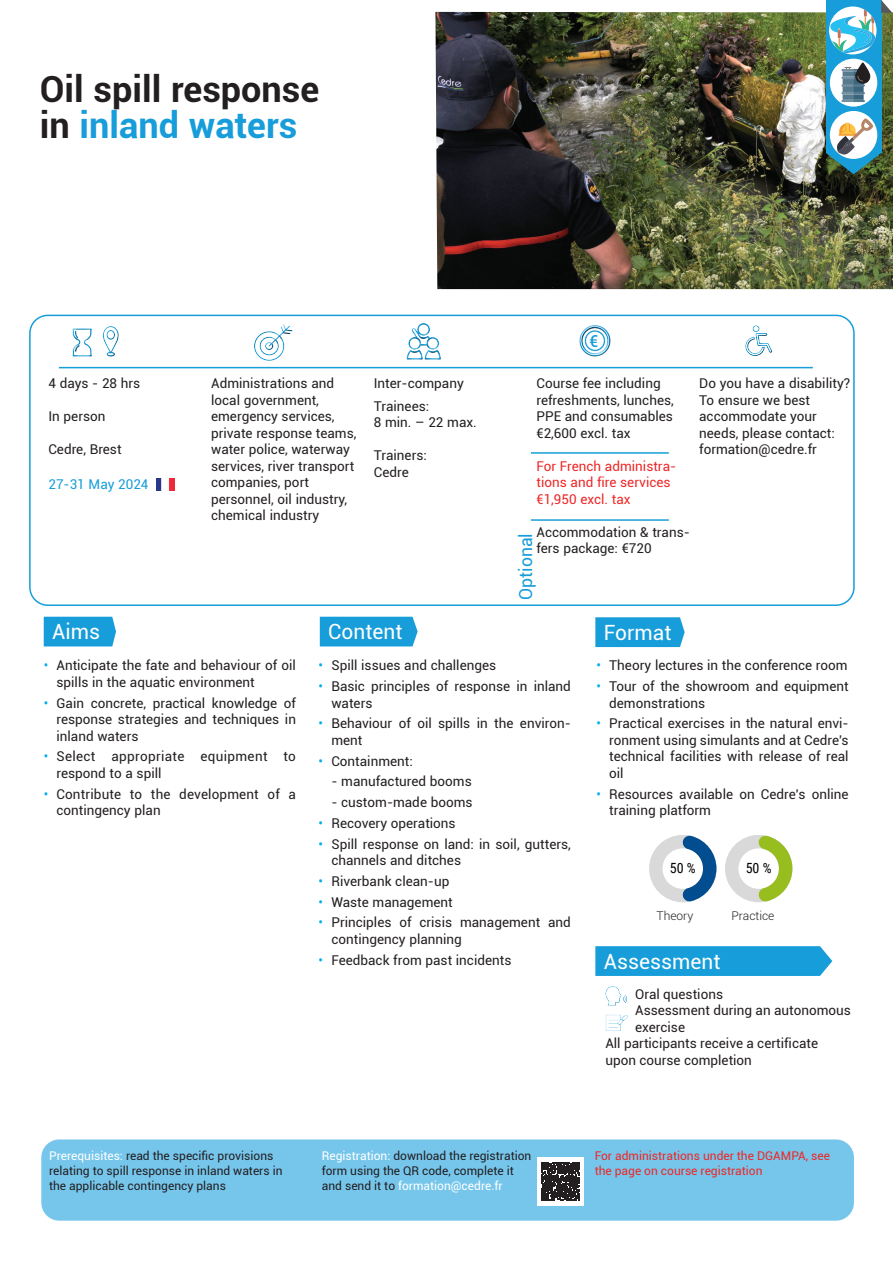
<style>
.page{position:relative;width:893px;height:1263px;background:#fff}
.page>*{position:absolute;margin:0;border:0;box-sizing:border-box;transform-origin:0 0}
.Titre_intitulé{font:700 36px "Roboto";color:#231f20}
.Titre_intitulé-2{font:700 36px "Roboto";color:#179dd9}
.Normal_e{font:21px "Roboto";color:#fff}
.t1{font:18px "Roboto";color:#179dd9}
.t2{font:500 16.5px "Roboto";color:#179dd9}
.t3{font:14.1px "Roboto Condensed";color:#000}
.Normal_e-2{font:13.5px/16.5px "Roboto";color:#231f20}
.Normal_e-3{font:13.5px/16.5px "Roboto";color:#ee2727}
.Normal_e-4{font:13.5px/16.5px "Roboto";letter-spacing:.025em;color:#231f20}
.Normal_e-5{font:13.5px "Roboto";color:#179dd9}
.t4{font:12px/15px "Roboto";color:#231f20}
.t5{font:12px/15px "Roboto";color:#ee2726}
.Normal_e-6{font:300 12px "Roboto";color:#231f20}
.s1{color:#231f20}
.s2{color:#00aeef}
.s3{color:#fff}
</style>
<div class="page">
<img style="left:435px;top:12px;width:458px;height:277px">
<div style="left:603px;top:1014px;width:25px;height:17px;background:#fff;opacity:.75"></div>
<div style="left:603px;top:1015px;width:25px;height:18px;background:#231f20;opacity:.75"></div>
<div style="left:404px;top:322px;width:37px;height:39px;background:#fff;opacity:.75"></div>
<div style="left:404px;top:324px;width:37px;height:37px;background:#231f20;opacity:.75"></div>
<div style="left:743px;top:325px;width:30px;height:33px;background:#231f20;opacity:.75"></div>
<div style="left:252px;top:323px;width:41px;height:40px;background:#231f20;opacity:.75"></div>
<div style="left:100px;top:325px;width:20px;height:33px;background:#fff;opacity:.75"></div>
<div style="left:102px;top:328px;width:18px;height:30px;background:#231f20;opacity:.75"></div>
<div style="left:70px;top:328px;width:23px;height:31px;background:#231f20;opacity:.75"></div>
<div style="left:577px;top:324px;width:34px;height:31px;background:#fff;opacity:.75"></div>
<div style="left:578px;top:327px;width:34px;height:32px;background:#231f20;opacity:.75"></div>
<svg style="left:649px;top:835px;width:67px;height:67px"></svg>
<svg style="left:725px;top:835px;width:67px;height:67px"></svg>
<div style="left:29px;top:315px;width:826px;height:291px;border:2px solid #179dd9;border-radius:18px"></div>
<hr style="left:59px;top:367px;width:754px;height:1px;background:#179dd9">
<hr style="left:531px;top:452px;width:138px;height:2px;background:#179dd9">
<hr style="left:531px;top:519px;width:138px;height:2px;background:#179dd9">
<div style="left:826px;top:0;width:55px;height:153px;background:#179dd9"></div>
<div style="left:605px;top:989px;width:24px;height:17px;background:#231f20;opacity:.75"></div>
<svg style="left:621px;top:994px;width:6px;height:9px"></svg>
<div style="left:830px;top:59px;width:47px;height:48px;background:#fff;border-radius:50%"></div>
<svg style="left:841px;top:63px;width:29px;height:39px"></svg>
<div style="left:830px;top:111px;width:47px;height:48px;background:#fff;border-radius:50%"></div>
<svg style="left:826px;top:118px;width:55px;height:56px"></svg>
<svg style="left:830px;top:0;width:62px;height:54px"></svg>
<div style="left:41px;top:1139px;width:813px;height:82px;background:#76c6ec;border-radius:18px"></div>
<div style="left:537px;top:1157px;width:47px;height:49px;background:#fff"></div>
<svg style="left:541px;top:1162px;width:39px;height:39px;background:#373435"></svg>
<div style="left:44px;top:617px;width:72px;height:29px;background:#179dd9"></div>
<div style="left:320px;top:617px;width:98px;height:29px;background:#179dd9"></div>
<svg style="left:595px;top:617px;width:90px;height:30px;background:#21a1da"></svg>
<svg style="left:595px;top:946px;width:237px;height:30px;background:#1ea0da"></svg>
<img style="left:156px;top:478px;width:18px;height:12px">
<p class="Titre_intitulé" style="left:40px;top:64px;width:281px">Oil spill response</p>
<p class="Titre_intitulé-2" style="left:40px;top:100px;width:259px"><span class="s1">in</span> inland waters</p>
<p class="t2" style="left:590px;top:329px;width:10px">€</p>
<p class="Normal_e-2" style="left:48px;top:375px;width:93px">4 days - 28 hrs</p>
<p class="Normal_e-2" style="left:48px;top:408px;width:59px">In person</p>
<p class="Normal_e-2" style="left:48px;top:441px;width:75px">Cedre, Brest</p>
<p class="Normal_e-5" style="left:48px;top:474px;width:102px">27-31 May 2024</p>
<p class="Normal_e-2" style="left:211px;top:375px;width:147px">Administrations and local government, emergency services, private response teams, water police, waterway services, river transport companies, port personnel, oil industry, chemical industry</p>
<p class="Normal_e-2" style="left:374px;top:375px;width:91px">Inter-company</p>
<p class="Normal_e-2" style="left:374px;top:397px;width:57px">Trainees:</p>
<p class="Normal_e-2" style="left:374px;top:414px;width:105px">8 min. – 22 max.</p>
<p class="Normal_e-2" style="left:374px;top:447px;width:55px">Trainers:</p>
<p class="Normal_e-2" style="left:374px;top:463px;width:36px">Cedre</p>
<p class="Normal_e-2" style="left:536px;top:375px;width:139px">Course fee including refreshments, lunches,<br>PPE and consumables</p>
<p class="Normal_e-2" style="left:536px;top:424px;width:96px">€2,600 excl. tax</p>
<p class="Normal_e-3" style="left:536px;top:457px;width:141px">For French administra&shy;tions and fire services</p>
<p class="Normal_e-3" style="left:536px;top:490px;width:96px">€1,950 excl. tax</p>
<p class="Normal_e-2" style="left:536px;top:523px;width:155px">Accommodation &amp; trans&shy;fers package: €720</p>
<p class="t1" style="left:513px;top:600px;width:68px;rotate:-90deg">Optional</p>
<p class="Normal_e" style="left:52px;top:617px;width:49px">Aims</p>
<p class="Normal_e" style="left:328px;top:617px;width:76px">Content</p>
<p class="Normal_e" style="left:604px;top:618px;width:69px">Format</p>
<p class="Normal_e-2" style="left:699px;top:375px;width:153px">Do you have a disability?</p>
<p class="Normal_e-2" style="left:699px;top:391px;width:137px">To ensure we best accommodate your needs, please contact: formation@cedre.fr</p>
<p class="Normal_e-2" style="left:56px;top:657px;width:241px;text-indent:-13px"><span class="s2">•</span> Anticipate the fate and behaviour of oil spills in the aquatic environment</p>
<p class="Normal_e-2" style="left:56px;top:694px;width:241px;text-align:justify;text-indent:-13px"><span class="s2">•</span> Gain concrete, practical knowledge of response strategies and techniques in inland waters</p>
<p class="Normal_e-4" style="left:56px;top:748px;width:241px;text-indent:-13px"><span class="s2">•</span> Select appropriate equipment to respond to a spill</p>
<p class="Normal_e-2" style="left:56px;top:785px;width:241px;text-indent:-13px"><span class="s2">•</span> Contribute to the development of a contingency plan</p>
<p class="Normal_e-2" style="left:319px;top:657px;width:179px"><span class="s2">•</span> Spill issues and challenges</p>
<p class="Normal_e-2" style="left:331px;top:677px;width:241px;text-indent:-13px"><span class="s2">•</span> Basic principles of response in inland waters</p>
<p class="Normal_e-2" style="left:331px;top:715px;width:241px;text-indent:-13px"><span class="s2">•</span> Behaviour of oil spills in the environ&shy;ment</p>
<p class="Normal_e-2" style="left:319px;top:752px;width:96px"><span class="s2">•</span> Containment:</p>
<p class="Normal_e-2" style="left:331px;top:773px;width:142px">- manufactured booms</p>
<p class="Normal_e-2" style="left:331px;top:793px;width:143px">- custom-made booms</p>
<p class="Normal_e-2" style="left:319px;top:814px;width:139px"><span class="s2">•</span> Recovery operations</p>
<p class="Normal_e-2" style="left:331px;top:835px;width:241px;text-indent:-13px"><span class="s2">•</span> Spill response on land: in soil, gutters, channels and ditches</p>
<p class="Normal_e-2" style="left:319px;top:872px;width:132px"><span class="s2">•</span> Riverbank clean-up</p>
<p class="Normal_e-2" style="left:319px;top:893px;width:136px"><span class="s2">•</span> Waste management</p>
<p class="Normal_e-2" style="left:331px;top:914px;width:241px;text-indent:-13px"><span class="s2">•</span> Principles of crisis management and contingency planning</p>
<p class="Normal_e-2" style="left:319px;top:951px;width:194px"><span class="s2">•</span> Feedback from past incidents</p>
<p class="Normal_e-2" style="left:596px;top:657px;width:253px"><span class="s2">•</span> Theory lectures in the conference room</p>
<p class="Normal_e-2" style="left:609px;top:677px;width:241px;text-indent:-13px"><span class="s2">•</span> Tour of the showroom and equipment demonstrations</p>
<p class="Normal_e-2" style="left:609px;top:715px;width:241px;text-align:justify;text-indent:-13px"><span class="s2">•</span> Practical exercises in the natural envi&shy;ronment using simulants and at Cedre's technical facilities with release of real oil</p>
<p class="Normal_e-2" style="left:609px;top:785px;width:241px;text-indent:-13px"><span class="s2">•</span> Resources available on Cedre's online training platform</p>
<p class="t3" style="left:670px;top:858px;width:27px">50 %</p>
<p class="t3" style="left:746px;top:858px;width:27px">50 %</p>
<p class="Normal_e-6" style="left:656px;top:907px;width:38px">Theory</p>
<p class="Normal_e-6" style="left:731px;top:907px;width:45px">Practice</p>
<p class="Normal_e" style="left:604px;top:947px;width:118px">Assessment</p>
<p class="Normal_e-2" style="left:635px;top:985px;width:89px">Oral questions</p>
<p class="Normal_e-2" style="left:635px;top:1002px;width:217px">Assessment during an autonomous exercise</p>
<p class="Normal_e-2" style="left:605px;top:1035px;width:214px">All participants receive a certificate upon course completion</p>
<p class="t4" style="left:49px;top:1148px;width:235px"><span class="s3">Prerequisites:</span> read the specific provisions relating to spill response in inland waters in the applicable contingency plans</p>
<p class="t4" style="left:322px;top:1148px;width:211px"><span class="s3">Registration:</span> download the registration form using the QR code, complete it and send it to <span class="s3">formation@cedre.fr</span></p>
<p class="t5" style="left:595px;top:1148px;width:237px">For administrations under the DGAMPA, see the page on course registration</p>
</div>
